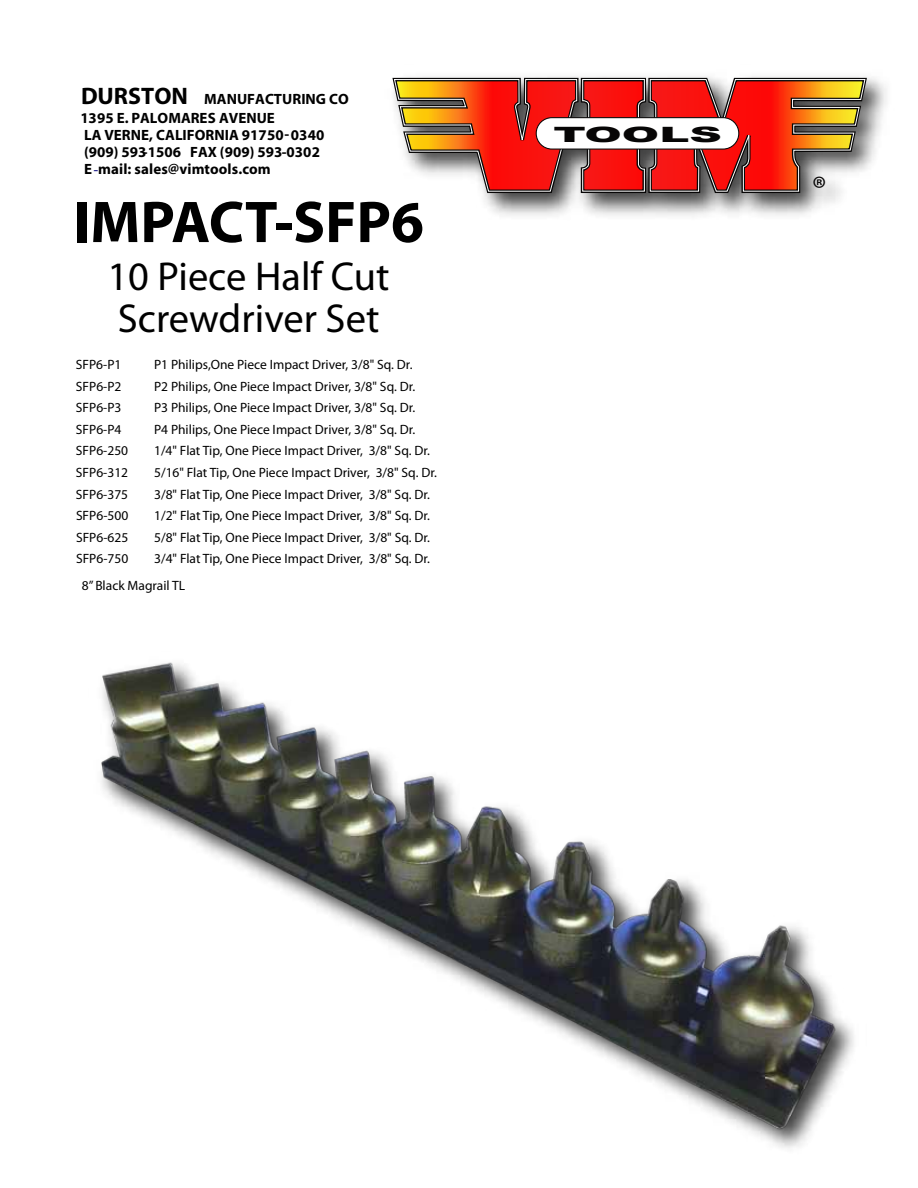
<style>
.page{position:relative;width:918px;height:1188px;background:#fff}
.page>*{position:absolute;margin:0;border:0;box-sizing:border-box;transform-origin:0 0}
.t1{font:700 59.4px "Myriad Pro";color:#000}
.t2{font:40.5px/42.8px "Myriad Pro";color:#000}
.t3{font:34.2px "Myriad Pro";color:#070606}
.t4{font:900 21.15px "Arial";color:#070606;scale:2.13 1}
.t5{font:700 15px/17.2px "Myriad";letter-spacing:.005em;color:#000}
.t6{font:13.5px "Myriad Pro";color:#000}
.s1{font-size:24px}
.s2{font-family:"Times New Roman";font-weight:400;color:#2b298f}
</style>
<div class="page">
<img style="left:484px;top:78px;width:403px;height:138px">
<svg style="left:392px;top:76px;width:477px;height:119px;background:#cb5c47"></svg>
<div style="left:536px;top:118px;width:203px;height:31px;background:#fff;border-radius:16px"></div>
<div style="left:536px;top:117px;width:203px;height:33px;border:1px solid #070606;border-radius:16px"></div>
<img style="left:101px;top:662px;width:743px;height:478px">
<p class="t5" style="left:80px;top:90px;width:270px;line-height:18.9px"><span class="s1">DURSTON</span> MANUFACTURING CO<br>1395 E. PALOMARES AVENUE</p>
<p class="t5" style="left:84px;top:127px;width:242px">LA VERNE, CALIFORNIA 91750-0340 (909) 593-1506 FAX (909) 593-0302<br>E<span class="s2">-</span>mail: sales@vimtools.com</p>
<h3 class="t4" style="left:554px;top:119px;width:81px">TOOLS</h3>
<h1 class="t1" style="left:73px;top:183px;width:352px">IMPACT-SFP6</h1>
<h2 class="t2" style="left:107px;top:254px;width:284px">10 Piece Half Cut<br>Screwdriver Set</h2>
<p class="t6" style="left:76px;top:356px;width:47px">SFP6-P1</p>
<p class="t6" style="left:154px;top:356px;width:260px">P1 Philips,One Piece Impact Driver, 3/8" Sq. Dr.</p>
<p class="t6" style="left:76px;top:378px;width:47px">SFP6-P2</p>
<p class="t6" style="left:154px;top:378px;width:263px">P2 Philips, One Piece Impact Driver, 3/8" Sq. Dr.</p>
<p class="t6" style="left:76px;top:399px;width:47px">SFP6-P3</p>
<p class="t6" style="left:154px;top:399px;width:263px">P3 Philips, One Piece Impact Driver, 3/8" Sq. Dr.</p>
<p class="t6" style="left:76px;top:421px;width:47px">SFP6-P4</p>
<p class="t6" style="left:154px;top:421px;width:263px">P4 Philips, One Piece Impact Driver, 3/8" Sq. Dr.</p>
<p class="t6" style="left:76px;top:443px;width:54px">SFP6-250</p>
<p class="t6" style="left:154px;top:443px;width:277px">1/4" Flat Tip, One Piece Impact Driver, 3/8" Sq. Dr.</p>
<p class="t6" style="left:76px;top:464px;width:54px">SFP6-312</p>
<p class="t6" style="left:154px;top:464px;width:284px">5/16" Flat Tip, One Piece Impact Driver, 3/8" Sq. Dr.</p>
<p class="t6" style="left:76px;top:486px;width:54px">SFP6-375</p>
<p class="t6" style="left:154px;top:486px;width:277px">3/8" Flat Tip, One Piece Impact Driver, 3/8" Sq. Dr.</p>
<p class="t6" style="left:76px;top:507px;width:54px">SFP6-500</p>
<p class="t6" style="left:154px;top:507px;width:277px">1/2" Flat Tip, One Piece Impact Driver, 3/8" Sq. Dr.</p>
<p class="t6" style="left:76px;top:529px;width:54px">SFP6-625</p>
<p class="t6" style="left:154px;top:529px;width:277px">5/8" Flat Tip, One Piece Impact Driver, 3/8" Sq. Dr.</p>
<p class="t6" style="left:76px;top:551px;width:54px">SFP6-750</p>
<p class="t6" style="left:154px;top:551px;width:277px">3/4" Flat Tip, One Piece Impact Driver, 3/8" Sq. Dr.</p>
<p class="t6" style="left:82px;top:577px;width:105px">8” Black Magrail TL</p>
<h3 class="t3" style="left:812px;top:168px;width:16px">®</h3>
</div>
